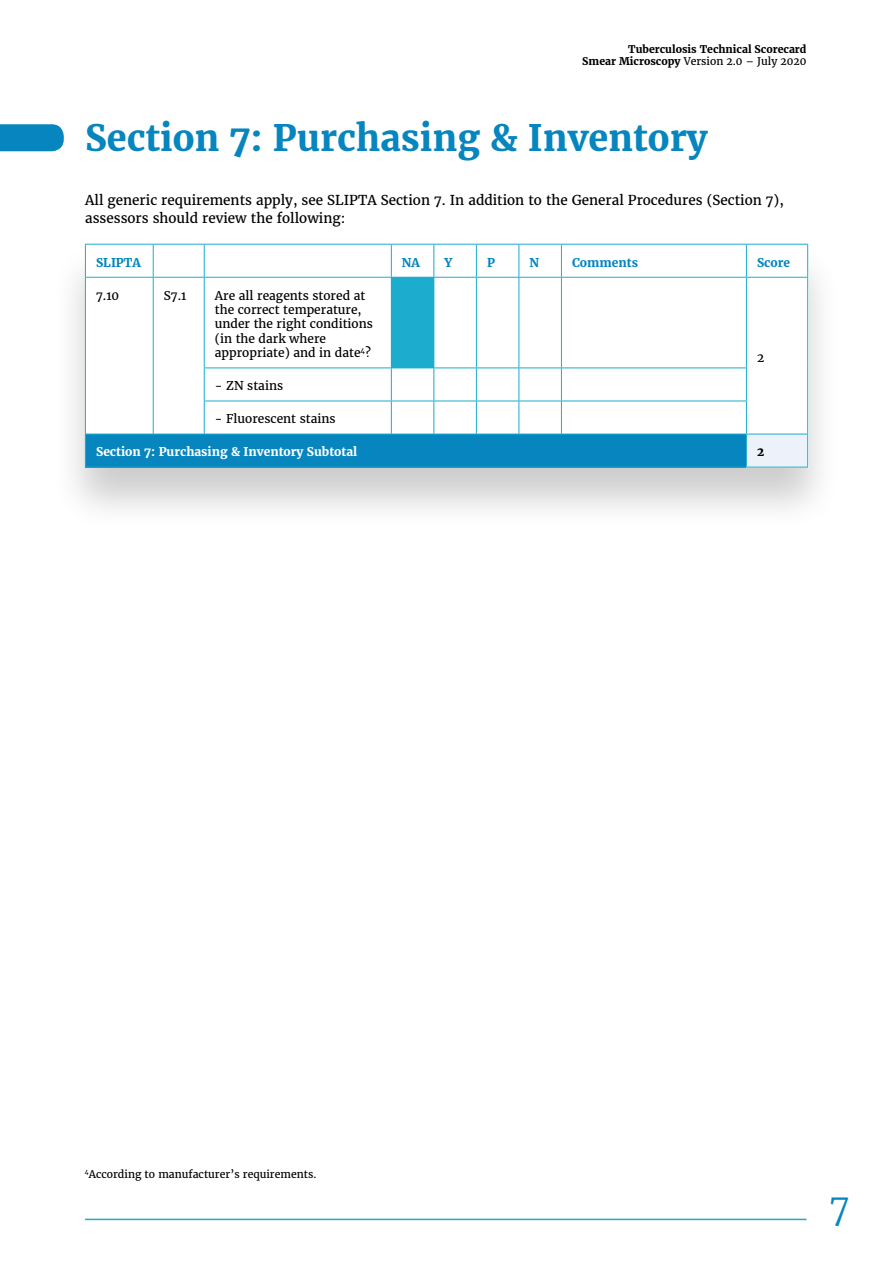
<style>
.page{position:relative;width:893px;height:1263px;background:#fff}
.page>*{position:absolute;margin:0;border:0;box-sizing:border-box;transform-origin:0 0}
.t1{font:700 36px "Merriweather";color:#0685be}
.t2{font:300 36px "Merriweather";color:#0685be}
.t3{font:13.5px/18px "Merriweather";color:#000}
.t4{font:12px/14.4px "Merriweather";color:#000}
.t5{font:700 12px "Merriweather";color:#fff}
.t6{font:700 12px "Merriweather";color:#0685be}
.t7{font:700 12px "Merriweather";color:#000}
.t8{font:700 10.5px/12.6px "Merriweather";color:#000;text-align:right}
.t9{font:10.5px "Merriweather";color:#000}
.s1{font-weight:400}
</style>
<div class="page">
<hr style="left:85px;top:1219px;width:721px;height:1px;background:#1caccd">
<div style="left:52px;top:240px;width:790px;height:291px;background:#000;opacity:.2"></div>
<svg style="left:86px;top:245px;width:347px;height:189px"></svg>
<svg style="left:434px;top:245px;width:373px;height:189px"></svg>
<div style="left:391px;top:277px;width:43px;height:91px;background:#1caccd"></div>
<div style="left:85px;top:434px;width:661px;height:33px;background:#0685be"></div>
<div style="left:746px;top:434px;width:62px;height:33px;background:#edf2fa"></div>
<hr style="left:85px;top:244px;width:68px;height:1px;background:#1caccd">
<hr style="left:85px;top:245px;width:1px;height:32px;background:#1caccd">
<hr style="left:153px;top:244px;width:51px;height:1px;background:#1caccd">
<hr style="left:153px;top:245px;width:1px;height:32px;background:#1caccd">
<hr style="left:204px;top:244px;width:187px;height:1px;background:#1caccd">
<hr style="left:204px;top:245px;width:1px;height:32px;background:#1caccd">
<hr style="left:391px;top:244px;width:43px;height:1px;background:#1caccd">
<hr style="left:391px;top:245px;width:1px;height:32px;background:#1caccd">
<hr style="left:434px;top:244px;width:42px;height:1px;background:#1caccd">
<hr style="left:433px;top:245px;width:1px;height:32px;background:#1caccd">
<hr style="left:476px;top:244px;width:43px;height:1px;background:#1caccd">
<hr style="left:476px;top:245px;width:1px;height:32px;background:#1caccd">
<hr style="left:519px;top:244px;width:42px;height:1px;background:#1caccd">
<hr style="left:518px;top:245px;width:1px;height:32px;background:#1caccd">
<hr style="left:561px;top:244px;width:185px;height:1px;background:#1caccd">
<hr style="left:561px;top:245px;width:1px;height:32px;background:#1caccd">
<hr style="left:746px;top:244px;width:62px;height:1px;background:#1caccd">
<hr style="left:746px;top:245px;width:1px;height:32px;background:#1caccd">
<hr style="left:807px;top:245px;width:1px;height:32px;background:#1caccd">
<hr style="left:85px;top:277px;width:68px;height:1px;background:#1caccd">
<hr style="left:85px;top:278px;width:1px;height:90px;background:#1caccd">
<hr style="left:153px;top:277px;width:51px;height:1px;background:#1caccd">
<hr style="left:153px;top:278px;width:1px;height:90px;background:#1caccd">
<hr style="left:204px;top:277px;width:187px;height:1px;background:#1caccd">
<hr style="left:204px;top:278px;width:1px;height:90px;background:#1caccd">
<hr style="left:434px;top:277px;width:42px;height:1px;background:#1caccd">
<hr style="left:476px;top:277px;width:43px;height:1px;background:#1caccd">
<hr style="left:476px;top:278px;width:1px;height:90px;background:#1caccd">
<hr style="left:519px;top:277px;width:42px;height:1px;background:#1caccd">
<hr style="left:518px;top:278px;width:1px;height:90px;background:#1caccd">
<hr style="left:561px;top:277px;width:185px;height:1px;background:#1caccd">
<hr style="left:561px;top:278px;width:1px;height:90px;background:#1caccd">
<hr style="left:746px;top:277px;width:62px;height:1px;background:#1caccd">
<hr style="left:746px;top:278px;width:1px;height:90px;background:#1caccd">
<hr style="left:807px;top:278px;width:1px;height:90px;background:#1caccd">
<hr style="left:85px;top:368px;width:1px;height:33px;background:#1caccd">
<hr style="left:153px;top:368px;width:1px;height:33px;background:#1caccd">
<hr style="left:204px;top:368px;width:187px;height:1px;background:#1caccd">
<hr style="left:204px;top:368px;width:1px;height:33px;background:#1caccd">
<hr style="left:391px;top:368px;width:43px;height:1px;background:#1caccd">
<hr style="left:391px;top:368px;width:1px;height:33px;background:#1caccd">
<hr style="left:434px;top:368px;width:42px;height:1px;background:#1caccd">
<hr style="left:433px;top:368px;width:1px;height:33px;background:#1caccd">
<hr style="left:476px;top:368px;width:43px;height:1px;background:#1caccd">
<hr style="left:476px;top:368px;width:1px;height:33px;background:#1caccd">
<hr style="left:519px;top:368px;width:42px;height:1px;background:#1caccd">
<hr style="left:518px;top:368px;width:1px;height:33px;background:#1caccd">
<hr style="left:561px;top:368px;width:186px;height:1px;background:#1caccd">
<hr style="left:561px;top:368px;width:1px;height:33px;background:#1caccd">
<hr style="left:746px;top:368px;width:1px;height:33px;background:#1caccd">
<hr style="left:807px;top:368px;width:1px;height:33px;background:#1caccd">
<hr style="left:85px;top:401px;width:1px;height:33px;background:#1caccd">
<hr style="left:153px;top:401px;width:1px;height:33px;background:#1caccd">
<hr style="left:204px;top:401px;width:187px;height:1px;background:#1caccd">
<hr style="left:204px;top:401px;width:1px;height:33px;background:#1caccd">
<hr style="left:391px;top:401px;width:43px;height:1px;background:#1caccd">
<hr style="left:391px;top:401px;width:1px;height:33px;background:#1caccd">
<hr style="left:434px;top:401px;width:42px;height:1px;background:#1caccd">
<hr style="left:433px;top:401px;width:1px;height:33px;background:#1caccd">
<hr style="left:476px;top:401px;width:43px;height:1px;background:#1caccd">
<hr style="left:476px;top:401px;width:1px;height:33px;background:#1caccd">
<hr style="left:519px;top:401px;width:42px;height:1px;background:#1caccd">
<hr style="left:518px;top:401px;width:1px;height:33px;background:#1caccd">
<hr style="left:561px;top:401px;width:186px;height:1px;background:#1caccd">
<hr style="left:561px;top:401px;width:1px;height:33px;background:#1caccd">
<hr style="left:746px;top:401px;width:1px;height:33px;background:#1caccd">
<hr style="left:807px;top:401px;width:1px;height:33px;background:#1caccd">
<hr style="left:85px;top:434px;width:68px;height:1px;background:#1caccd">
<hr style="left:85px;top:434px;width:1px;height:33px;background:#1caccd">
<hr style="left:153px;top:434px;width:51px;height:1px;background:#1caccd">
<hr style="left:204px;top:434px;width:187px;height:1px;background:#1caccd">
<hr style="left:391px;top:434px;width:43px;height:1px;background:#1caccd">
<hr style="left:434px;top:434px;width:42px;height:1px;background:#1caccd">
<hr style="left:476px;top:434px;width:43px;height:1px;background:#1caccd">
<hr style="left:519px;top:434px;width:42px;height:1px;background:#1caccd">
<hr style="left:561px;top:434px;width:185px;height:1px;background:#1caccd">
<hr style="left:746px;top:434px;width:62px;height:1px;background:#1caccd">
<hr style="left:746px;top:434px;width:1px;height:33px;background:#1caccd">
<hr style="left:807px;top:434px;width:1px;height:33px;background:#1caccd">
<hr style="left:85px;top:467px;width:68px;height:1px;background:#1caccd">
<hr style="left:153px;top:467px;width:51px;height:1px;background:#1caccd">
<hr style="left:204px;top:467px;width:187px;height:1px;background:#1caccd">
<hr style="left:391px;top:467px;width:43px;height:1px;background:#1caccd">
<hr style="left:434px;top:467px;width:42px;height:1px;background:#1caccd">
<hr style="left:476px;top:467px;width:43px;height:1px;background:#1caccd">
<hr style="left:519px;top:467px;width:42px;height:1px;background:#1caccd">
<hr style="left:561px;top:467px;width:185px;height:1px;background:#1caccd">
<hr style="left:746px;top:467px;width:62px;height:1px;background:#1caccd">
<svg style="left:0;top:124px;width:64px;height:27px;background:#118ac0"></svg>
<p class="t8" style="left:582px;top:43px;width:226px">Tuberculosis Technical Scorecard<br>Smear Microscopy <span class="s1">Version 2.0 – July 2020</span></p>
<h1 class="t1" style="left:85px;top:114px;width:624px">Section 7: Purchasing &amp; Inventory</h1>
<p class="t3" style="left:85px;top:190px;width:700px">All generic requirements apply, see SLIPTA Section 7. In addition to the General Procedures (Section 7), assessors should review the following:</p>
<p class="t6" style="left:96px;top:254px;width:46px">SLIPTA</p>
<p class="t6" style="left:402px;top:254px;width:20px">NA</p>
<p class="t6" style="left:444px;top:254px;width:9px">Y</p>
<p class="t6" style="left:487px;top:254px;width:9px">P</p>
<p class="t6" style="left:529px;top:254px;width:11px">N</p>
<p class="t6" style="left:572px;top:254px;width:67px">Comments</p>
<p class="t6" style="left:757px;top:254px;width:35px">Score</p>
<p class="t4" style="left:96px;top:288px;width:25px">7.10</p>
<p class="t4" style="left:164px;top:288px;width:24px">S7.1</p>
<p class="t4" style="left:215px;top:288px;width:160px">Are all reagents stored at the correct temperature, under the right conditions (in the dark where appropriate) and in date<sup>4</sup>?</p>
<p class="t4" style="left:757px;top:350px;width:9px">2</p>
<p class="t4" style="left:215px;top:379px;width:70px">- ZN stains</p>
<p class="t4" style="left:215px;top:412px;width:122px">- Fluorescent stains</p>
<p class="t5" style="left:96px;top:444px;width:263px">Section 7: Purchasing &amp; Inventory Subtotal</p>
<p class="t7" style="left:757px;top:444px;width:9px">2</p>
<p class="t9" style="left:85px;top:1167px;width:233px"><sup>4</sup>According to manufacturer’s requirements.</p>
<h1 class="t2" style="left:829px;top:1183px;width:23px">7</h1>
</div>
